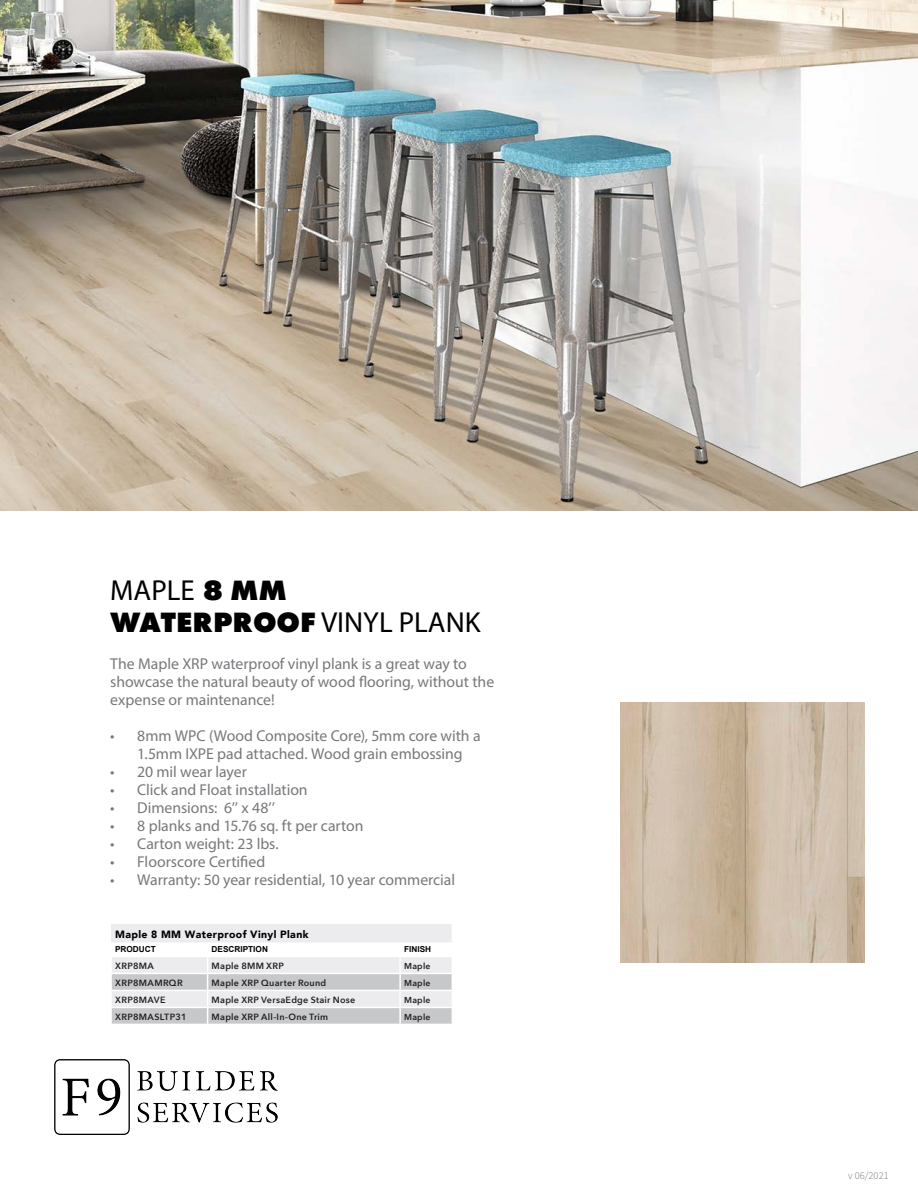
<style>
.page{position:relative;width:918px;height:1188px;background:#fff}
.page>*{position:absolute;margin:0;border:0;box-sizing:border-box;transform-origin:0 0}
.Bullets{font:28.95px/31.5px "Myriad Pro";color:#000}
.Bullets-2{font:15.75px/18px "Myriad Pro";letter-spacing:-.005em;color:#76787b}
.Chart_Heading{font:900 10.5px "Avenir";letter-spacing:.035em;color:#000}
.t1{font:10.5px "Source Sans Variable";color:#76787b}
.Table_copy{font:600 9px "Avenir Next";letter-spacing:.03em;color:#231f20}
.Chart_Part{font:600 9px "Avenir Next";letter-spacing:.04em;color:#231f20}
.Table_copy-2{font:600 8.7px "Avenir Next";letter-spacing:.03em;color:#231f20}
.Column_Header{font:700 8.25px "Arial";color:#000}
.s1{font-family:"Futura PT";font-weight:800}
</style>
<div class="page">
<hr style="left:0;top:509px;width:1px;height:30px;background:#e1dae6">
<img style="left:0;top:0;width:918px;height:510px">
<svg style="left:111px;top:924px;width:341px;height:100px"></svg>
<hr style="left:110px;top:956px;width:98px;height:1px;background:#fff">
<img style="left:620px;top:702px;width:245px;height:260px">
<img style="left:54px;top:1059px;width:223px;height:76px">
<p class="Bullets" style="left:110px;top:574px;width:372px">MAPLE <span class="s1">8 MM<br>WATERPROOF</span> VINYL PLANK</p>
<p class="Bullets-2" style="left:110px;top:655px;width:385px">The Maple XRP waterproof vinyl plank is a great way to showcase the natural beauty of wood flooring, without the expense or maintenance!</p>
<p class="Bullets-2" style="left:110px;top:727px;width:372px;text-align:center">• 8mm WPC (Wood Composite Core), 5mm core with a<br>1.5mm IXPE pad attached. Wood grain embossing</p>
<p class="Bullets-2" style="left:110px;top:763px;width:138px">• 20 mil wear layer</p>
<p class="Bullets-2" style="left:110px;top:781px;width:199px">• Click and Float installation</p>
<p class="Bullets-2" style="left:110px;top:799px;width:166px">• Dimensions: 6’’ x 48’’</p>
<p class="Bullets-2" style="left:110px;top:817px;width:255px">• 8 planks and 15.76 sq. ft per carton</p>
<p class="Bullets-2" style="left:110px;top:835px;width:170px">• Carton weight: 23 lbs.</p>
<p class="Bullets-2" style="left:110px;top:853px;width:157px">• Floorscore Certified</p>
<p class="Bullets-2" style="left:110px;top:871px;width:346px">• Warranty: 50 year residential, 10 year commercial</p>
<p class="Chart_Heading" style="left:115px;top:926px;width:195px">Maple 8 MM Waterproof Vinyl Plank</p>
<p class="Column_Header" style="left:115px;top:944px;width:42px">PRODUCT</p>
<p class="Column_Header" style="left:212px;top:944px;width:58px">DESCRIPTION</p>
<p class="Column_Header" style="left:404px;top:944px;width:29px">FINISH</p>
<p class="Chart_Part" style="left:115px;top:959px;width:40px">XRP8MA</p>
<p class="Table_copy" style="left:212px;top:959px;width:74px">Maple 8MM XRP</p>
<p class="Table_copy-2" style="left:404px;top:959px;width:28px">Maple</p>
<p class="Chart_Part" style="left:115px;top:976px;width:69px">XRP8MAMRQR</p>
<p class="Table_copy" style="left:212px;top:976px;width:116px">Maple XRP Quarter Round</p>
<p class="Table_copy-2" style="left:404px;top:976px;width:28px">Maple</p>
<p class="Chart_Part" style="left:115px;top:993px;width:52px">XRP8MAVE</p>
<p class="Table_copy" style="left:212px;top:993px;width:145px">Maple XRP VersaEdge Stair Nose</p>
<p class="Table_copy-2" style="left:404px;top:993px;width:28px">Maple</p>
<p class="Chart_Part" style="left:115px;top:1010px;width:73px">XRP8MASLTP31</p>
<p class="Table_copy" style="left:212px;top:1010px;width:118px">Maple XRP All-In-One Trim</p>
<p class="Table_copy-2" style="left:404px;top:1010px;width:28px">Maple</p>
<p class="t1" style="left:848px;top:1169px;width:42px">v 06/2021</p>
</div>
